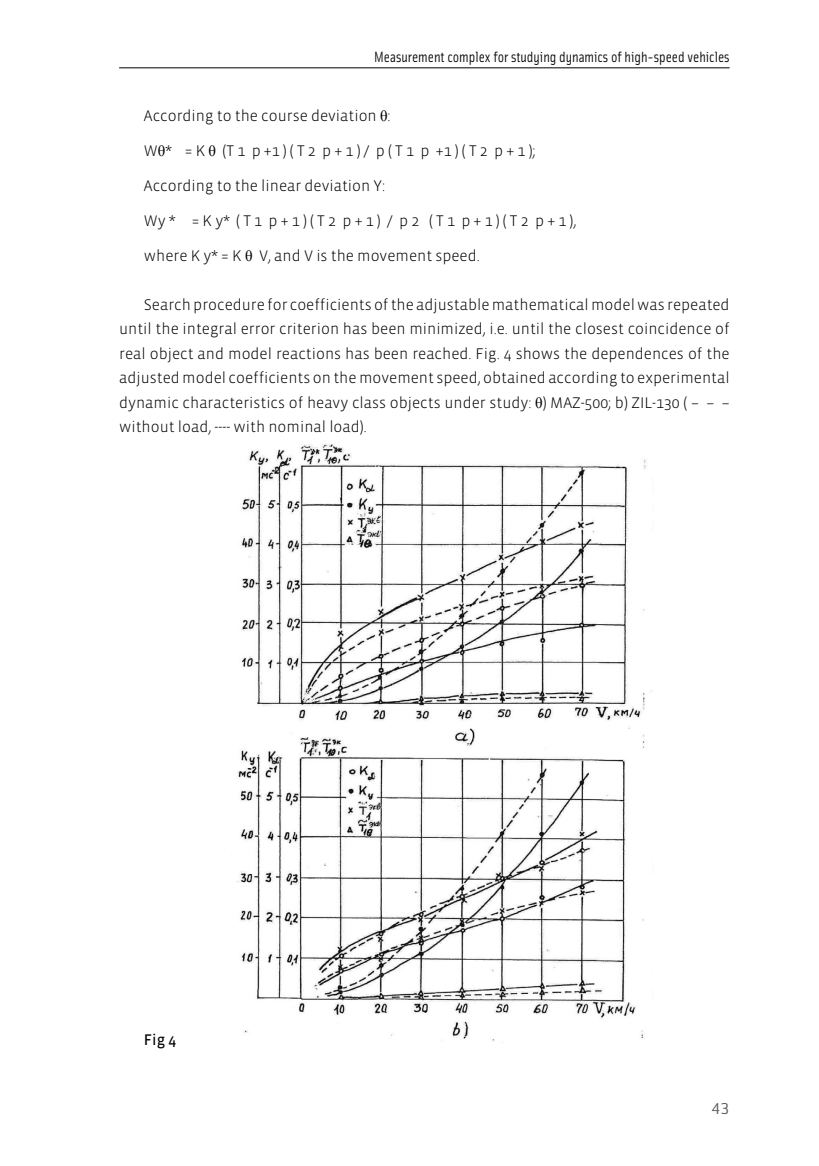
<style>
.page{position:relative;width:819px;height:1166px;background:#fff}
.page>*{position:absolute;margin:0;border:0;box-sizing:border-box;transform-origin:0 0}
.t1{font:300 15.75px/24.5px "Vista Sans PL";color:#000;text-align:justify}
.t2{font:15.75px "Vista Sans PL";color:#000}
.t3{font:15.75px "Solex PL";color:#58595b;scale:1.3 1}
.t4{font:14.88px "Solex PL";color:#000}
.s1{font-family:"Times New Roman";font-weight:400}
</style>
<div class="page">
<hr style="left:119px;top:68px;width:610px;height:1px;background:#000">
<img style="left:237px;top:444px;width:414px;height:597px">
<p class="t4" style="left:374px;top:47px;width:357px">Measurement complex for studying dynamics of high-speed vehicles</p>
<p class="t1" style="left:144px;top:103px;width:248px">According to the course deviation <span class="s1">θ</span>:</p>
<p class="t1" style="left:144px;top:138px;width:393px">W<span class="s1">θ</span>* = K <span class="s1">θ</span> (T 1 p +1 ) ( T 2 p + 1 ) / p ( T 1 p +1 ) ( T 2 p + 1 );</p>
<p class="t1" style="left:144px;top:173px;width:243px">According to the linear deviation Y:</p>
<p class="t1" style="left:144px;top:208px;width:434px">Wy * = K y* ( T 1 p + 1 ) ( T 2 p + 1 ) / p 2 ( T 1 p + 1 ) ( T 2 p + 1 ),</p>
<p class="t1" style="left:144px;top:243px;width:337px">where K y* = K <span class="s1">θ</span> V, and V is the movement speed.</p>
<p class="t1" style="left:119px;top:292px;width:612px;text-indent:25px">Search procedure for coefficients of the adjustable mathematical model was repeated until the integral error criterion has been minimized, i.e. until the closest coincidence of real object and model reactions has been reached. Fig. 4 shows the dependences of the adjusted model coefficients on the movement speed, obtained according to experimental dynamic characteristics of heavy class objects under study: <span class="s1">θ</span>) MAZ-500; b) ZIL-130 ( – – – without load, ---- with nominal load).</p>
<p class="t2" style="left:144px;top:1031px;width:34px">Fig 4</p>
<p class="t3" style="left:711px;top:1098px;width:15px">43</p>
</div>
